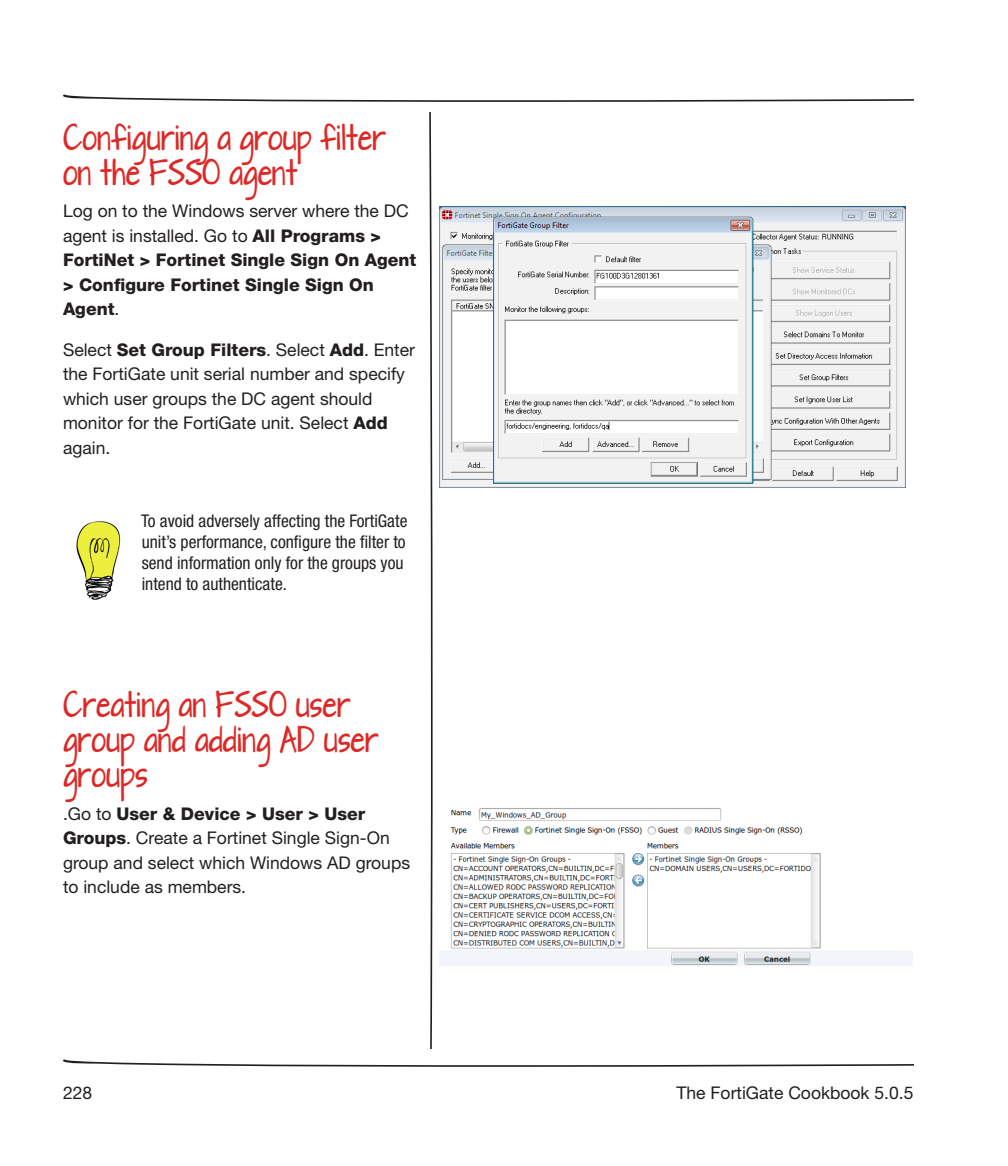
<style>
.page{position:relative;width:1008px;height:1166px;background:#fff}
.page>*{position:absolute;margin:0;border:0;box-sizing:border-box;transform-origin:0 0}
.Step_Heading{font:condensed 31.5px/35px "Lolliplop";color:#dd2926}
.Body{font:17.5px/24.5px "Helvetica Neue LT Std";color:#231f20}
.Body-2{font:800 17.5px/24.5px "Helvetica Neue LT Std";color:#231f20}
.Note{font:condensed 17.5px/21px "Helvetica Neue LT Std";color:#231f20}
.s1{font-weight:400}
.s2{font-weight:800}
</style>
<div class="page">
<svg style="left:63px;top:94px;width:851px;height:8px"></svg>
<svg style="left:63px;top:1059px;width:851px;height:7px"></svg>
<svg style="left:429px;top:113px;width:4px;height:935px"></svg>
<img style="left:439px;top:207px;width:466px;height:280px">
<img style="left:76px;top:521px;width:45px;height:79px">
<img style="left:440px;top:808px;width:473px;height:158px">
<p class="Step_Heading" style="left:63px;top:121px;width:324px">Configuring a group filter on the FSSO agent</p>
<p class="Body-2" style="left:63px;top:199px;width:355px"><span class="s1">Log on to the Windows server where the DC agent is installed. Go to</span> All Programs &gt;<br>FortiNet &gt; Fortinet Single Sign On Agent &gt; Configure Fortinet Single Sign On<br>Agent<span class="s1">.</span></p>
<p class="Body" style="left:63px;top:337px;width:354px">Select <span class="s2">Set Group Filters</span>. Select <span class="s2">Add</span>. Enter the FortiGate unit serial number and specify which user groups the DC agent should monitor for the FortiGate unit. Select <span class="s2">Add </span>again.</p>
<p class="Note" style="left:141px;top:510px;width:268px">To avoid adversely affecting the FortiGate unit’s performance, configure the filter to send information only for the groups you intend to authenticate.</p>
<p class="Step_Heading" style="left:63px;top:688px;width:317px">Creating an FSSO user group and adding AD user groups</p>
<p class="Body" style="left:63px;top:801px;width:349px">.Go to <span class="s2">User &amp; Device &gt; User &gt; User Groups</span>. Create a Fortinet Single Sign-On group and select which Windows AD groups to include as members.</p>
<p class="Body" style="left:63px;top:1080px;width:31px">228</p>
<p class="Body" style="left:677px;top:1080px;width:238px">The FortiGate Cookbook 5.0.5</p>
</div>
